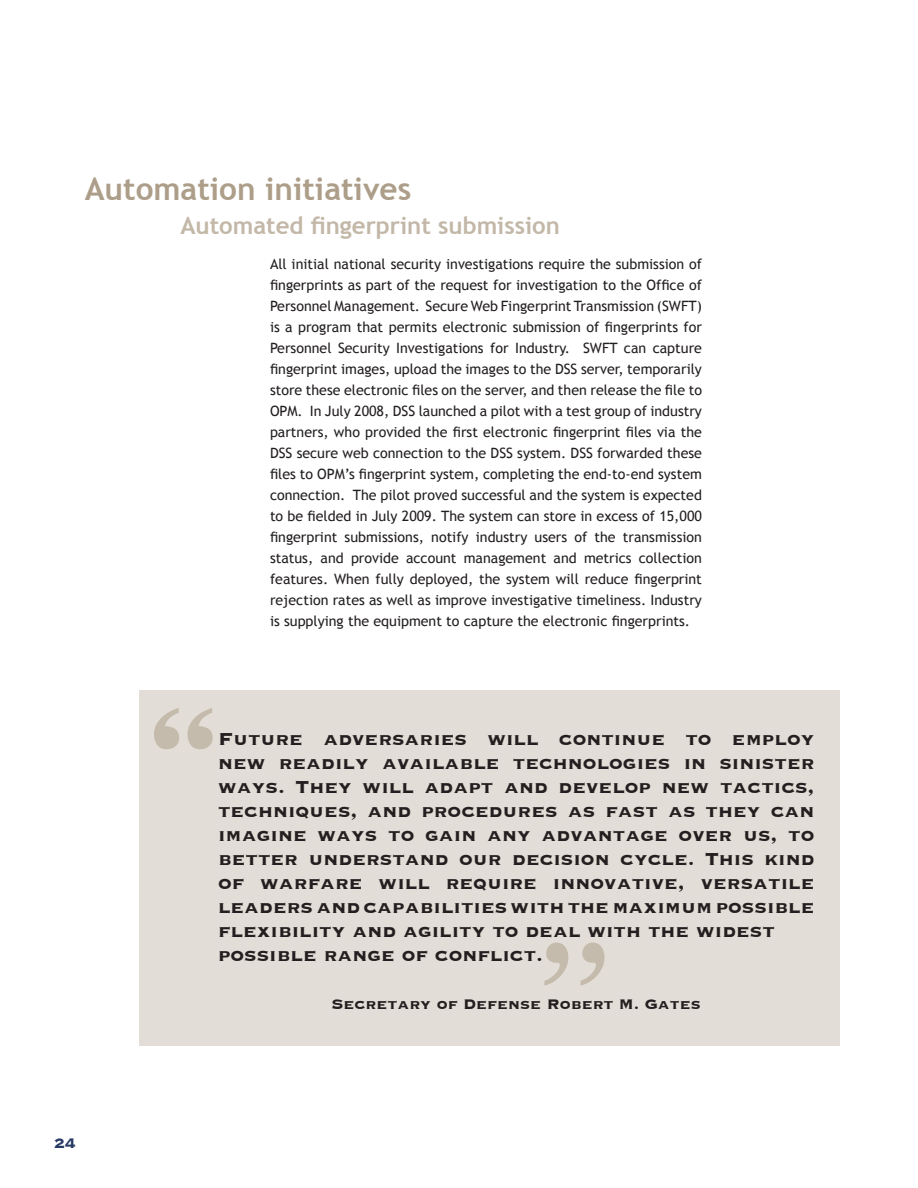
<style>
.page{position:relative;width:918px;height:1188px;background:#fff}
.page>*{position:absolute;margin:0;border:0;box-sizing:border-box;transform-origin:0 0}
.t1{font:700 150px "Copperplate";color:#c5bbac}
.t2{font:150px "Copperplate";color:#c5bbac}
.Subheaad{font:700 31.5px "Trebuchet MS";color:#ad9e89}
.Subheaad-2{font:700 24px "Trebuchet MS";color:#c3b8a8}
.Pull_quote_text{font:700 22.5px/24px "Copperplate";color:#231f20;text-align:justify}
.Pull_quote_text-2{font:700 18px "Copperplate";color:#231f20}
.t3{font:700 18px "Copperplate";color:#263a64}
.Body{font:14.25px/21px "Trebuchet MS";color:#231f20;text-align:justify}
</style>
<div class="page">
<div style="left:140px;top:690px;width:700px;height:356px;background:#e2ddd6"></div>
<p class="Subheaad" style="left:85px;top:169px;width:328px">Automation initiatives</p>
<p class="Subheaad-2" style="left:180px;top:210px;width:381px">Automated fingerprint submission</p>
<p class="Body" style="left:270px;top:253px;width:434px">All initial national security investigations require the submission of fingerprints as part of the request for investigation to the Office of Personnel Management. Secure Web Fingerprint Transmission (SWFT) is a program that permits electronic submission of fingerprints for Personnel Security Investigations for Industry. SWFT can capture fingerprint images, upload the images to the DSS server, temporarily store these electronic files on the server, and then release the file to OPM. In July 2008, DSS launched a pilot with a test group of industry partners, who provided the first electronic fingerprint files via the DSS secure web connection to the DSS system. DSS forwarded these files to OPM’s fingerprint system, completing the end-to-end system connection. The pilot proved successful and the system is expected to be fielded in July 2009. The system can store in excess of 15,000 fingerprint submissions, notify industry users of the transmission status, and provide account management and metrics collection features. When fully deployed, the system will reduce fingerprint rejection rates as well as improve investigative timeliness. Industry is supplying the equipment to capture the electronic fingerprints.</p>
<p class="t1" style="left:146px;top:655px;width:77px">“</p>
<p class="Pull_quote_text" style="left:218px;top:725px;width:598px">Future adversaries will continue to employ new readily available technologies in sinister ways. They will adapt and develop new tactics, techniques, and procedures as fast as they can imagine ways to gain any advantage over us, to better understand our decision cycle. This kind of warfare will require innovative, versatile leaders and capabilities with the maximum possible flexibility and agility to deal with the widest</p>
<p class="Pull_quote_text" style="left:218px;top:941px;width:327px">possible range of conflict.</p>
<p class="Pull_quote_text-2" style="left:332px;top:992px;width:371px">Secretary of Defense Robert M. Gates</p>
<p class="t2" style="left:538px;top:887px;width:76px">”</p>
<p class="t3" style="left:54px;top:1131px;width:23px">24</p>
</div>
